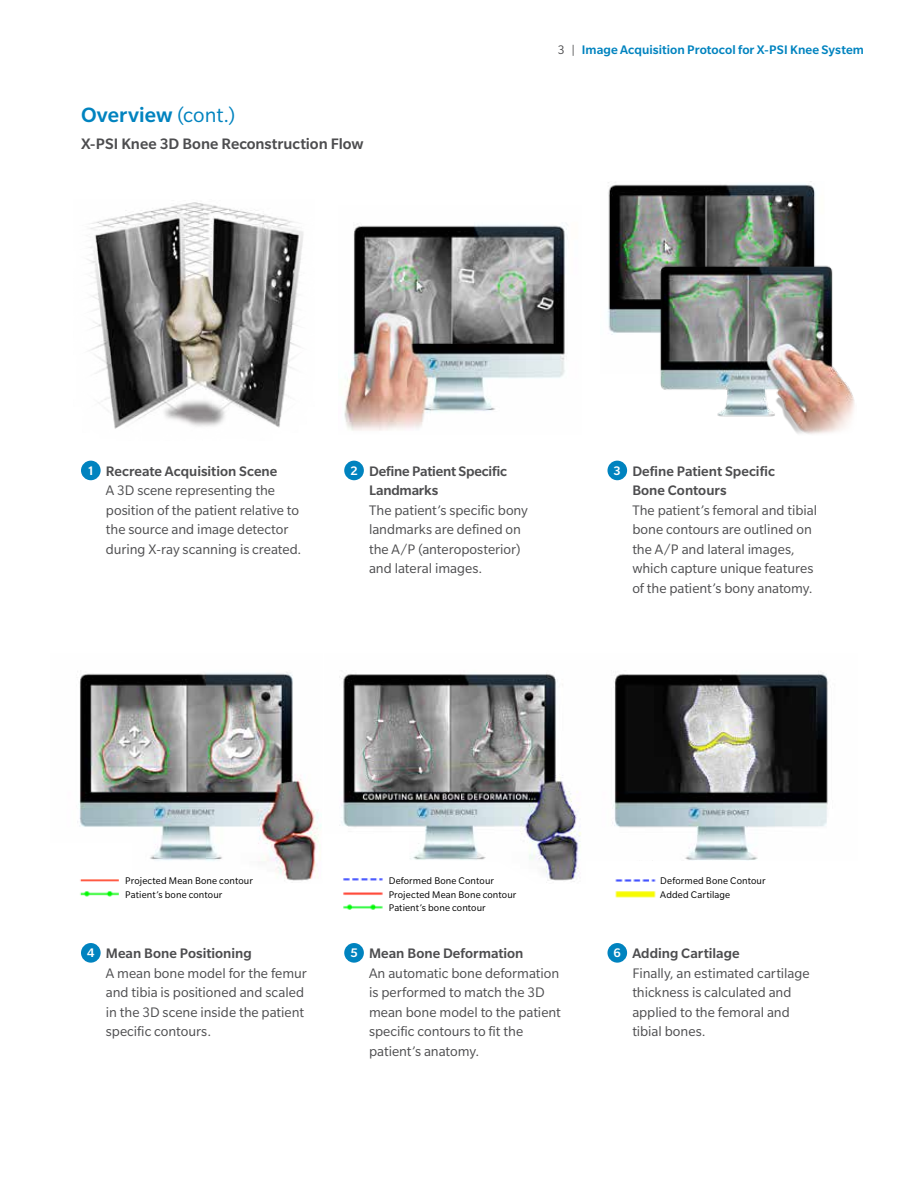
<style>
.page{position:relative;width:918px;height:1188px;background:#fff}
.page>*{position:absolute;margin:0;border:0;box-sizing:border-box;transform-origin:0 0}
.t1{font:500 22.5px "Slate Pro";letter-spacing:.005em;color:#0083bf}
.t2{font:500 16.5px "Slate Pro";color:#4d4d4f}
.t3{font:15px/19.5px "Slate Pro";color:#4d4d4f}
.t4{font:500 15px/19.5px "Slate Pro";color:#4d4d4f}
.t5{font:500 13.5px "Slate Pro";letter-spacing:.005em;color:#0083bf}
.t6{font:500 13.5px "Slate Pro";color:#fff}
.t7{font:10.5px/13.4px "Slate Pro";letter-spacing:.01em;color:#000}
.s1{font-weight:400}
.s2{font-weight:400;color:#4d4d4f}
</style>
<div class="page">
<img style="left:608px;top:181px;width:208px;height:154px">
<img style="left:87px;top:202px;width:217px;height:227px">
<img style="left:344px;top:223px;width:223px;height:208px">
<img style="left:649px;top:258px;width:206px;height:176px">
<img style="left:612px;top:673px;width:216px;height:188px">
<img style="left:339px;top:674px;width:242px;height:209px">
<img style="left:79px;top:672px;width:243px;height:209px">
<img style="left:79px;top:874px;width:53px;height:23px">
<img style="left:615px;top:879px;width:41px;height:19px">
<img style="left:342px;top:876px;width:43px;height:34px">
<div style="left:81px;top:461px;width:20px;height:19px;background:#0083bf;border-radius:50%"></div>
<div style="left:81px;top:943px;width:20px;height:20px;background:#0083bf;border-radius:50%"></div>
<div style="left:344px;top:461px;width:20px;height:19px;background:#0083bf;border-radius:50%"></div>
<div style="left:344px;top:943px;width:20px;height:20px;background:#0083bf;border-radius:50%"></div>
<div style="left:608px;top:461px;width:19px;height:19px;background:#0083bf;border-radius:50%"></div>
<div style="left:608px;top:943px;width:19px;height:20px;background:#0083bf;border-radius:50%"></div>
<h1 class="t1" style="left:81px;top:102px;width:156px">Overview <span class="s1">(cont.)</span></h1>
<p class="t2" style="left:81px;top:135px;width:284px">X-PSI Knee 3D Bone Reconstruction Flow</p>
<p class="t5" style="left:558px;top:42px;width:308px"><span class="s2">3 |</span> Image Acquisition Protocol for X-PSI Knee System</p>
<p class="t6" style="left:87px;top:463px;width:9px">1</p>
<p class="t4" style="left:106px;top:461px;width:173px">Recreate Acquisition Scene</p>
<p class="t3" style="left:106px;top:481px;width:197px">A 3D scene representing the position of the patient relative to the source and image detector during X-ray scanning is created.</p>
<p class="t6" style="left:350px;top:463px;width:9px">2</p>
<p class="t4" style="left:369px;top:461px;width:140px">Define Patient Specific<br>Landmarks</p>
<p class="t3" style="left:369px;top:500px;width:160px">The patient’s specific bony landmarks are defined on the A/P (anteroposterior) and lateral images.</p>
<p class="t6" style="left:614px;top:463px;width:9px">3</p>
<p class="t4" style="left:632px;top:461px;width:144px">Define Patient Specific<br>Bone Contours</p>
<p class="t3" style="left:632px;top:500px;width:186px">The patient’s femoral and tibial bone contours are outlined on the A/P and lateral images, which capture unique features of the patient’s bony anatomy.</p>
<p class="t7" style="left:125px;top:874px;width:129px">Projected Mean Bone contour<br>Patient’s bone contour</p>
<p class="t7" style="left:660px;top:874px;width:107px">Deformed Bone Contour<br>Added Cartilage</p>
<p class="t7" style="left:389px;top:874px;width:129px">Deformed Bone Contour<br>Projected Mean Bone contour<br>Patient’s bone contour</p>
<p class="t6" style="left:87px;top:946px;width:9px">4</p>
<p class="t4" style="left:106px;top:944px;width:147px">Mean Bone Positioning</p>
<p class="t3" style="left:106px;top:963px;width:203px">A mean bone model for the femur and tibia is positioned and scaled in the 3D scene inside the patient specific contours.</p>
<p class="t6" style="left:350px;top:946px;width:9px">5</p>
<p class="t4" style="left:369px;top:944px;width:156px">Mean Bone Deformation</p>
<p class="t3" style="left:369px;top:963px;width:193px">An automatic bone deformation is performed to match the 3D mean bone model to the patient specific contours to fit the patient’s anatomy.</p>
<p class="t6" style="left:614px;top:946px;width:9px">6</p>
<p class="t4" style="left:632px;top:944px;width:109px">Adding Cartilage</p>
<p class="t3" style="left:632px;top:963px;width:179px">Finally, an estimated cartilage thickness is calculated and applied to the femoral and tibial bones.</p>
</div>
